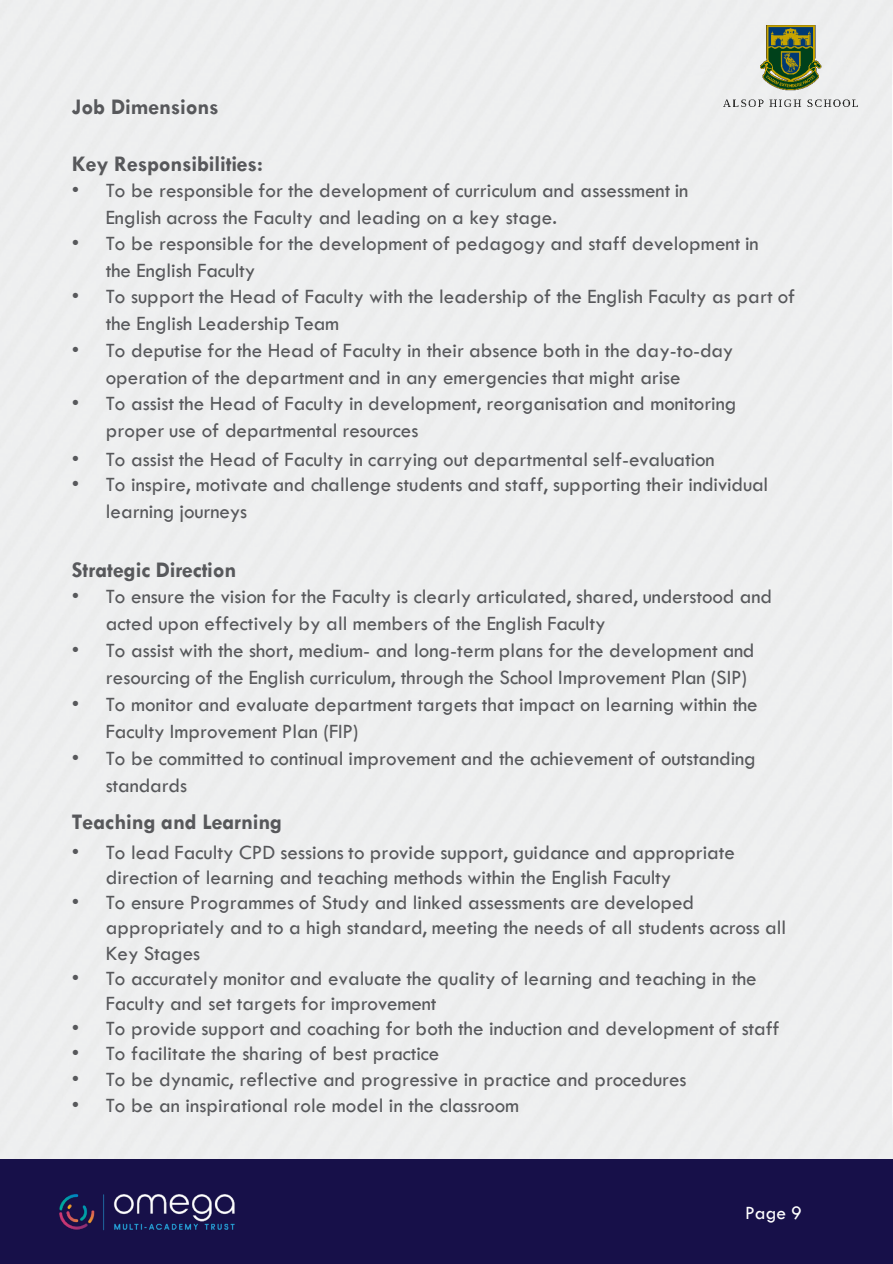
<style>
.page{position:relative;width:893px;height:1264px;background:#fff}
.page>*{position:absolute;margin:0;border:0;box-sizing:border-box;transform-origin:0 0}
.t1{font:700 22.5px "Tw Cen";letter-spacing:-.01em;color:#57585b}
.t2{font:21px/27px "Tw Cen";color:#57585b}
.t3{font:19.5px "Tw Cen";color:#fff}
.s1{font-family:"Arial"}
</style>
<div class="page">
<div style="left:0;top:0;width:892px;height:1158px;background:#eeeff0"></div>
<div style="left:0;top:1158px;width:892px;height:105px;background:#171049"></div>
<img style="left:59px;top:1194px;width:176px;height:37px">
<img style="left:723px;top:25px;width:134px;height:82px">
<p class="t1" style="left:72px;top:94px;width:148px">Job Dimensions</p>
<p class="t1" style="left:72px;top:150px;width:193px">Key Responsibilities:</p>
<p class="t2" style="left:72px;top:176px;width:618px"><span class="s1">•</span> To be responsible for the development of curriculum and assessment in</p>
<p class="t2" style="left:106px;top:203px;width:453px">English across the Faculty and leading on a key stage.</p>
<p class="t2" style="left:72px;top:230px;width:688px"><span class="s1">•</span> To be responsible for the development of pedagogy and staff development in</p>
<p class="t2" style="left:106px;top:257px;width:151px">the English Faculty</p>
<p class="t2" style="left:106px;top:282px;width:691px;text-indent:-34px"><span class="s1">•</span> To support the Head of Faculty with the leadership of the English Faculty as part of the English Leadership Team</p>
<p class="t2" style="left:106px;top:336px;width:629px;text-indent:-34px"><span class="s1">•</span> To deputise for the Head of Faculty in their absence both in the day-to-day operation of the department and in any emergencies that might arise</p>
<p class="t2" style="left:106px;top:390px;width:632px;text-indent:-34px"><span class="s1">•</span> To assist the Head of Faculty in development, reorganisation and monitoring proper use of departmental resources</p>
<p class="t2" style="left:72px;top:445px;width:644px"><span class="s1">•</span> To assist the Head of Faculty in carrying out departmental self-evaluation</p>
<p class="t2" style="left:106px;top:471px;width:664px;text-indent:-34px"><span class="s1">•</span> To inspire, motivate and challenge students and staff, supporting their individual learning journeys</p>
<p class="t1" style="left:72px;top:556px;width:166px">Strategic Direction</p>
<p class="t2" style="left:106px;top:583px;width:668px;text-indent:-34px"><span class="s1">•</span> To ensure the vision for the Faculty is clearly articulated, shared, understood and acted upon effectively by all members of the English Faculty</p>
<p class="t2" style="left:106px;top:637px;width:650px;text-indent:-34px"><span class="s1">•</span> To assist with the short, medium- and long-term plans for the development and resourcing of the English curriculum, through the School Improvement Plan (SIP)</p>
<p class="t2" style="left:106px;top:691px;width:653px;text-indent:-34px"><span class="s1">•</span> To monitor and evaluate department targets that impact on learning within the<br>Faculty Improvement Plan (FIP)</p>
<p class="t2" style="left:72px;top:744px;width:685px"><span class="s1">•</span> To be committed to continual improvement and the achievement of outstanding</p>
<p class="t2" style="left:106px;top:771px;width:83px">standards</p>
<p class="t1" style="left:72px;top:808px;width:212px">Teaching and Learning</p>
<p class="t2" style="left:106px;top:839px;width:630px;line-height:25px;text-indent:-34px"><span class="s1">•</span> To lead Faculty CPD sessions to provide support, guidance and appropriate direction of learning and teaching methods within the English Faculty</p>
<p class="t2" style="left:106px;top:889px;width:681px;line-height:25.2px;text-indent:-34px"><span class="s1">•</span> To ensure Programmes of Study and linked assessments are developed appropriately and to a high standard, meeting the needs of all students across all<br>Key Stages</p>
<p class="t2" style="left:106px;top:965px;width:652px;line-height:25.2px;text-indent:-34px"><span class="s1">•</span> To accurately monitor and evaluate the quality of learning and teaching in the<br>Faculty and set targets for improvement</p>
<p class="t2" style="left:72px;top:1014px;width:709px"><span class="s1">•</span> To provide support and coaching for both the induction and development of staff</p>
<p class="t2" style="left:72px;top:1039px;width:369px"><span class="s1">•</span> To facilitate the sharing of best practice</p>
<p class="t2" style="left:72px;top:1065px;width:616px"><span class="s1">•</span> To be dynamic, reflective and progressive in practice and procedures</p>
<p class="t2" style="left:72px;top:1091px;width:449px"><span class="s1">•</span> To be an inspirational role model in the classroom</p>
<p class="t3" style="left:745px;top:1200px;width:58px">Page 9</p>
</div>
